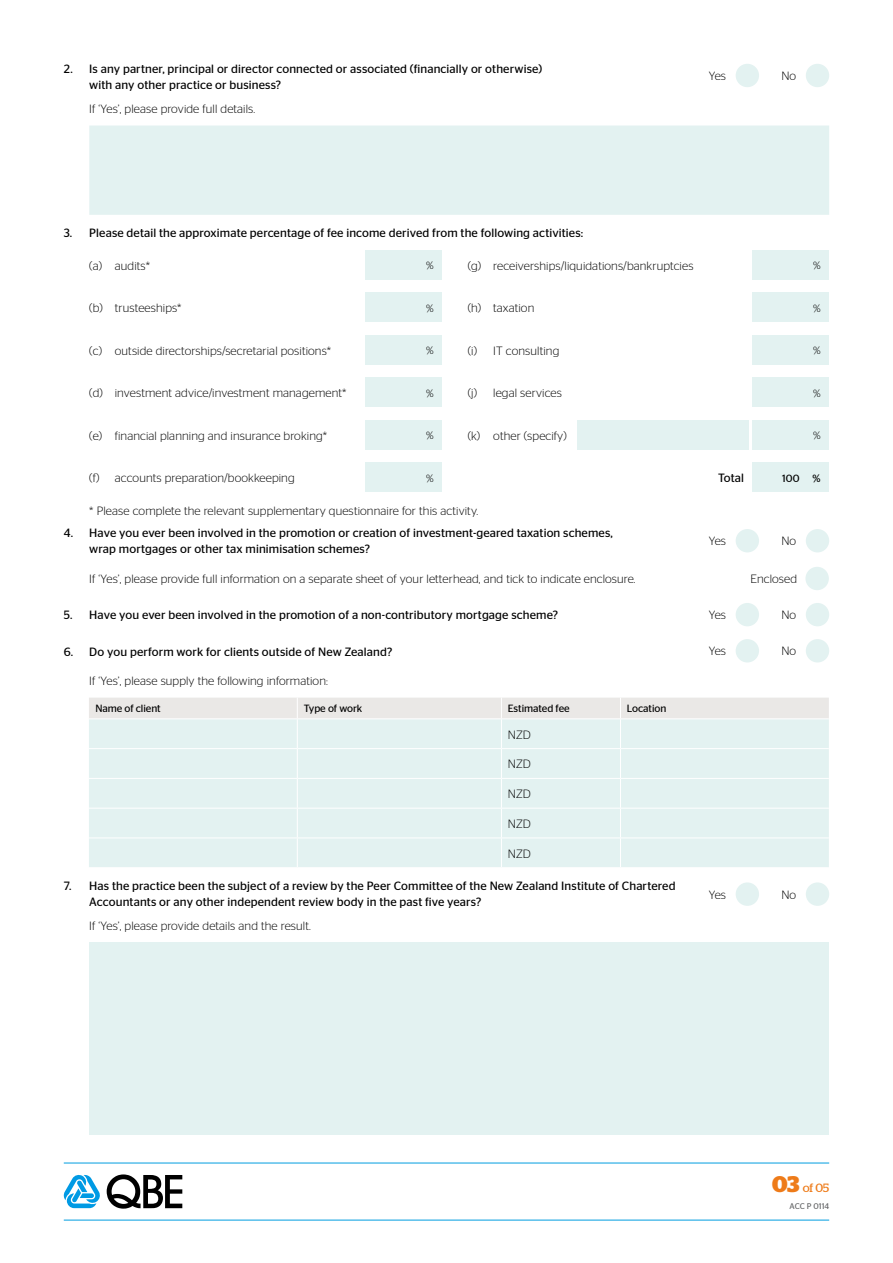
<style>
.page{position:relative;width:893px;height:1263px;background:#fff}
.page>*{position:absolute;margin:0;border:0;box-sizing:border-box;transform-origin:0 0}
.t1{font:300 12px "Stag Sans";letter-spacing:.01em;color:#000}
.t2{font:12px/15.8px "Stag Sans";letter-spacing:.01em;color:#000}
.t3{font:12px "Stag";color:#ee7b19}
.t4{font:10.5px "Stag Sans";letter-spacing:-.005em;color:#000}
.t5{font:300 10.5px "Stag Sans";color:#000}
.t6{font:8.25px "Stag Sans";color:#646567}
.s1{font-weight:700;font-size:22.5px}
</style>
<div class="page">
<hr style="left:64px;top:1220px;width:765px;height:1px;background:#009ee0">
<hr style="left:64px;top:1163px;width:765px;height:1px;background:#009ee0">
<svg style="left:107px;top:1174px;width:75px;height:34px"></svg>
<svg style="left:64px;top:1174px;width:36px;height:34px"></svg>
<div style="left:89px;top:942px;width:740px;height:193px;background:#e3f2f1"></div>
<svg style="left:89px;top:698px;width:740px;height:169px"></svg>
<div style="left:806px;top:64px;width:23px;height:23px;background:#e3f2f1;border-radius:50%"></div>
<div style="left:736px;top:64px;width:23px;height:23px;background:#e3f2f1;border-radius:50%"></div>
<div style="left:89px;top:125px;width:740px;height:90px;background:#e3f2f1"></div>
<div style="left:366px;top:250px;width:76px;height:30px;background:#e3f2f1"></div>
<div style="left:753px;top:250px;width:76px;height:30px;background:#e3f2f1"></div>
<div style="left:366px;top:292px;width:76px;height:30px;background:#e3f2f1"></div>
<div style="left:753px;top:292px;width:76px;height:30px;background:#e3f2f1"></div>
<div style="left:366px;top:335px;width:76px;height:30px;background:#e3f2f1"></div>
<div style="left:753px;top:335px;width:76px;height:30px;background:#e3f2f1"></div>
<div style="left:366px;top:377px;width:76px;height:30px;background:#e3f2f1"></div>
<div style="left:753px;top:377px;width:76px;height:30px;background:#e3f2f1"></div>
<div style="left:366px;top:420px;width:76px;height:30px;background:#e3f2f1"></div>
<div style="left:753px;top:420px;width:76px;height:30px;background:#e3f2f1"></div>
<div style="left:577px;top:420px;width:171px;height:30px;background:#e3f2f1"></div>
<div style="left:366px;top:462px;width:76px;height:30px;background:#e3f2f1"></div>
<div style="left:753px;top:462px;width:76px;height:30px;background:#e3f2f1"></div>
<div style="left:806px;top:529px;width:23px;height:23px;background:#e3f2f1;border-radius:50%"></div>
<div style="left:736px;top:529px;width:23px;height:23px;background:#e3f2f1;border-radius:50%"></div>
<div style="left:806px;top:882px;width:23px;height:24px;background:#e3f2f1;border-radius:50%"></div>
<div style="left:736px;top:882px;width:23px;height:24px;background:#e3f2f1;border-radius:50%"></div>
<div style="left:806px;top:639px;width:23px;height:23px;background:#e3f2f1;border-radius:50%"></div>
<div style="left:736px;top:639px;width:23px;height:23px;background:#e3f2f1;border-radius:50%"></div>
<div style="left:806px;top:603px;width:23px;height:23px;background:#e3f2f1;border-radius:50%"></div>
<div style="left:736px;top:603px;width:23px;height:23px;background:#e3f2f1;border-radius:50%"></div>
<div style="left:805px;top:567px;width:24px;height:23px;background:#e3f2f1;border-radius:50%"></div>
<p class="t2" style="left:89px;top:61px;width:454px;text-indent:-26px">2. Is any partner, principal or director connected or associated (financially or otherwise) with any other practice or business?</p>
<p class="t1" style="left:709px;top:69px;width:19px">Yes</p>
<p class="t1" style="left:781px;top:69px;width:16px">No</p>
<p class="t1" style="left:89px;top:102px;width:167px">If ‘Yes’, please provide full details.</p>
<p class="t2" style="left:64px;top:225px;width:521px">3. Please detail the approximate percentage of fee income derived from the following activities:</p>
<p class="t1" style="left:89px;top:259px;width:62px">(a) audits*</p>
<p class="t5" style="left:426px;top:260px;width:9px">%</p>
<p class="t1" style="left:468px;top:259px;width:227px">(g) receiverships/liquidations/bankruptcies</p>
<p class="t5" style="left:813px;top:260px;width:9px">%</p>
<p class="t1" style="left:89px;top:301px;width:94px">(b) trusteeships*</p>
<p class="t5" style="left:426px;top:302px;width:9px">%</p>
<p class="t1" style="left:468px;top:301px;width:68px">(h) taxation</p>
<p class="t5" style="left:813px;top:302px;width:9px">%</p>
<p class="t1" style="left:89px;top:344px;width:243px">(c) outside directorships/secretarial positions*</p>
<p class="t5" style="left:426px;top:345px;width:9px">%</p>
<p class="t1" style="left:468px;top:344px;width:93px">(i) IT consulting</p>
<p class="t5" style="left:813px;top:345px;width:9px">%</p>
<p class="t1" style="left:89px;top:386px;width:259px">(d) investment advice/investment management*</p>
<p class="t5" style="left:426px;top:387px;width:9px">%</p>
<p class="t1" style="left:468px;top:386px;width:96px">(j) legal services</p>
<p class="t5" style="left:813px;top:387px;width:9px">%</p>
<p class="t1" style="left:89px;top:429px;width:239px">(e) financial planning and insurance broking*</p>
<p class="t5" style="left:426px;top:430px;width:9px">%</p>
<p class="t1" style="left:468px;top:429px;width:100px">(k) other (specify)</p>
<p class="t5" style="left:813px;top:430px;width:9px">%</p>
<p class="t1" style="left:89px;top:471px;width:207px">(f) accounts preparation/bookkeeping</p>
<p class="t5" style="left:426px;top:472px;width:9px">%</p>
<p class="t2" style="left:718px;top:470px;width:28px">Total</p>
<p class="t4" style="left:782px;top:472px;width:40px">100 %</p>
<p class="t1" style="left:89px;top:504px;width:390px">* Please complete the relevant supplementary questionnaire for this activity.</p>
<p class="t2" style="left:89px;top:525px;width:525px;text-indent:-26px">4. Have you ever been involved in the promotion or creation of investment-geared taxation schemes, wrap mortgages or other tax minimisation schemes?</p>
<p class="t1" style="left:709px;top:534px;width:19px">Yes</p>
<p class="t1" style="left:781px;top:534px;width:16px">No</p>
<p class="t1" style="left:89px;top:572px;width:548px">If ‘Yes’, please provide full information on a separate sheet of your letterhead, and tick to indicate enclosure.</p>
<p class="t1" style="left:750px;top:573px;width:48px">Enclosed</p>
<p class="t2" style="left:64px;top:607px;width:496px">5. Have you ever been involved in the promotion of a non-contributory mortgage scheme?</p>
<p class="t1" style="left:709px;top:608px;width:19px">Yes</p>
<p class="t1" style="left:781px;top:608px;width:16px">No</p>
<p class="t2" style="left:64px;top:643px;width:330px">6. Do you perform work for clients outside of New Zealand?</p>
<p class="t1" style="left:709px;top:644px;width:19px">Yes</p>
<p class="t1" style="left:781px;top:644px;width:16px">No</p>
<p class="t1" style="left:89px;top:674px;width:240px">If ‘Yes’, please supply the following information:</p>
<p class="t4" style="left:95px;top:703px;width:67px">Name of client</p>
<p class="t4" style="left:304px;top:703px;width:60px">Type of work</p>
<p class="t4" style="left:508px;top:703px;width:63px">Estimated fee</p>
<p class="t4" style="left:627px;top:703px;width:41px">Location</p>
<p class="t1" style="left:508px;top:728px;width:25px">NZD</p>
<p class="t1" style="left:508px;top:757px;width:25px">NZD</p>
<p class="t1" style="left:508px;top:787px;width:25px">NZD</p>
<p class="t1" style="left:508px;top:817px;width:25px">NZD</p>
<p class="t1" style="left:508px;top:847px;width:25px">NZD</p>
<p class="t2" style="left:89px;top:878px;width:588px;text-indent:-26px">7. Has the practice been the subject of a review by the Peer Committee of the New Zealand Institute of Chartered<br>Accountants or any other independent review body in the past five years?</p>
<p class="t1" style="left:89px;top:919px;width:223px">If ‘Yes’, please provide details and the result.</p>
<p class="t1" style="left:709px;top:888px;width:19px">Yes</p>
<p class="t1" style="left:781px;top:888px;width:16px">No</p>
<p class="t3" style="left:772px;top:1181px;width:58px"><span class="s1">03</span> of 05</p>
<p class="t6" style="left:790px;top:1201px;width:41px">ACC P 0114</p>
</div>
